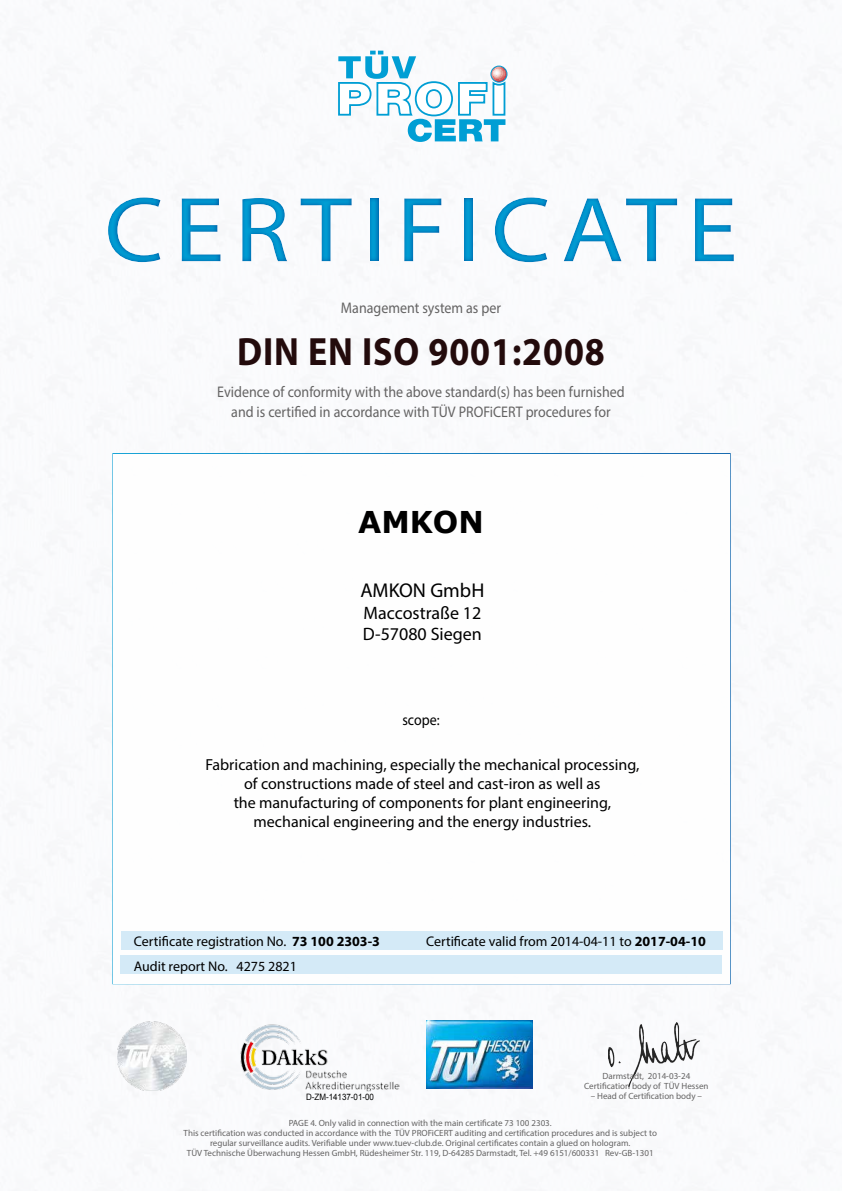
<style>
.page{position:relative;width:842px;height:1191px;background:#fff}
.page>*{position:absolute;margin:0;border:0;box-sizing:border-box;transform-origin:0 0}
.t1{font:93px "Myriad Pro";letter-spacing:.1em;color:#009ed4;scale:1.1 1}
.t2{font:700 39.6px "Myriad Pro";letter-spacing:.025em;color:#230b0c;scale:.91 1}
.t3{font:700 30px "Verdana";color:#000}
.t4{font:20px "Myriad Pro";color:#000}
.t5{font:18px/21.6px "Myriad Pro";color:#000}
.t6{font:16px/19.2px "Myriad Pro";color:#000;text-align:center}
.t7{font:15.4px/20px "Myriad Pro";color:#646363;text-align:center;scale:.91 1}
.t8{font:15.4px "Myriad Pro";color:#000;scale:.91 1}
.t9{font:14px/24.6px "Myriad Pro";color:#000}
.t10{font:9px/10px "Myriad Pro";color:#646363;text-align:center}
.t11{font:8.8px "Arial";color:#000;scale:.91 1}
.s1{font-weight:700}
</style>
<div class="page">
<svg style="left:338px;top:51px;width:169px;height:91px"></svg>
<img style="left:241px;top:1024px;width:158px;height:67px">
<img style="left:427px;top:1020px;width:106px;height:69px">
<div style="left:112px;top:453px;width:619px;height:531px;background:#fff;border:2px solid #fff"></div>
<div style="left:120px;top:955px;width:602px;height:19px;background:#d0e8f7"></div>
<div style="left:121px;top:931px;width:601px;height:19px;background:#d0e8f7"></div>
<img style="left:608px;top:1022px;width:92px;height:64px">
<div style="left:0;top:172px;width:842px;height:114px;background:#0061ad;opacity:.75"></div>
<img style="left:117px;top:1021px;width:70px;height:69px">
<h1 class="t1" style="left:104px;top:173px;width:577px">CERTIFICATE</h1>
<h3 class="t7" style="left:341px;top:298px;width:177px">Management system as per</h3>
<h2 class="t2" style="left:237px;top:326px;width:406px">DIN EN ISO 9001:2008</h2>
<h3 class="t7" style="left:217px;top:381px;width:449px">Evidence of conformity with the above standard(s) has been furnished and is certified in accordance with TÜV PROFiCERT procedures for</h3>
<h3 class="t3" style="left:358px;top:503px;width:127px">AMKON</h3>
<h3 class="t4" style="left:360px;top:578px;width:125px">AMKON GmbH</h3>
<h3 class="t5" style="left:363px;top:601px;width:120px">Maccostraße 12<br>D-57080 Siegen</h3>
<h3 class="t8" style="left:402px;top:710px;width:42px">scope:</h3>
<h3 class="t6" style="left:205px;top:754px;width:435px">Fabrication and machining, especially the mechanical processing, of constructions made of steel and cast-iron as well as<br>the manufacturing of components for plant engineering, mechanical engineering and the energy industries.</h3>
<h3 class="t9" style="left:134px;top:929px;width:248px">Certificate registration No. <span class="s1">73 100 2303-3<br></span>Audit report No. 4275 2821</h3>
<h3 class="t9" style="left:426px;top:929px;width:281px">Certificate valid from 2014-04-11 to <span class="s1">2017-04-10</span></h3>
<p class="t10" style="left:584px;top:1071px;width:126px">Darmstadt, 2014-03-24<br>Certification body of TÜV Hessen</p>
<p class="t11" style="left:306px;top:1090px;width:76px">D-ZM-14137-01-00</p>
<p class="t10" style="left:591px;top:1091px;width:113px">– Head of Certification body –</p>
<p class="t10" style="left:184px;top:1118px;width:475px">PAGE 4. Only valid in connection with the main certificate 73 100 2303.<br>This certification was conducted in accordance with the TÜV PROFiCERT auditing and certification procedures and is subject to regular surveillance audits. Verifiable under www.tuev-club.de. Original certificates contain a glued on hologram.<br>TÜV Technische Überwachung Hessen GmbH, Rüdesheimer Str. 119, D-64285 Darmstadt, Tel. +49 6151/600331 Rev-GB-1301</p>
</div>
